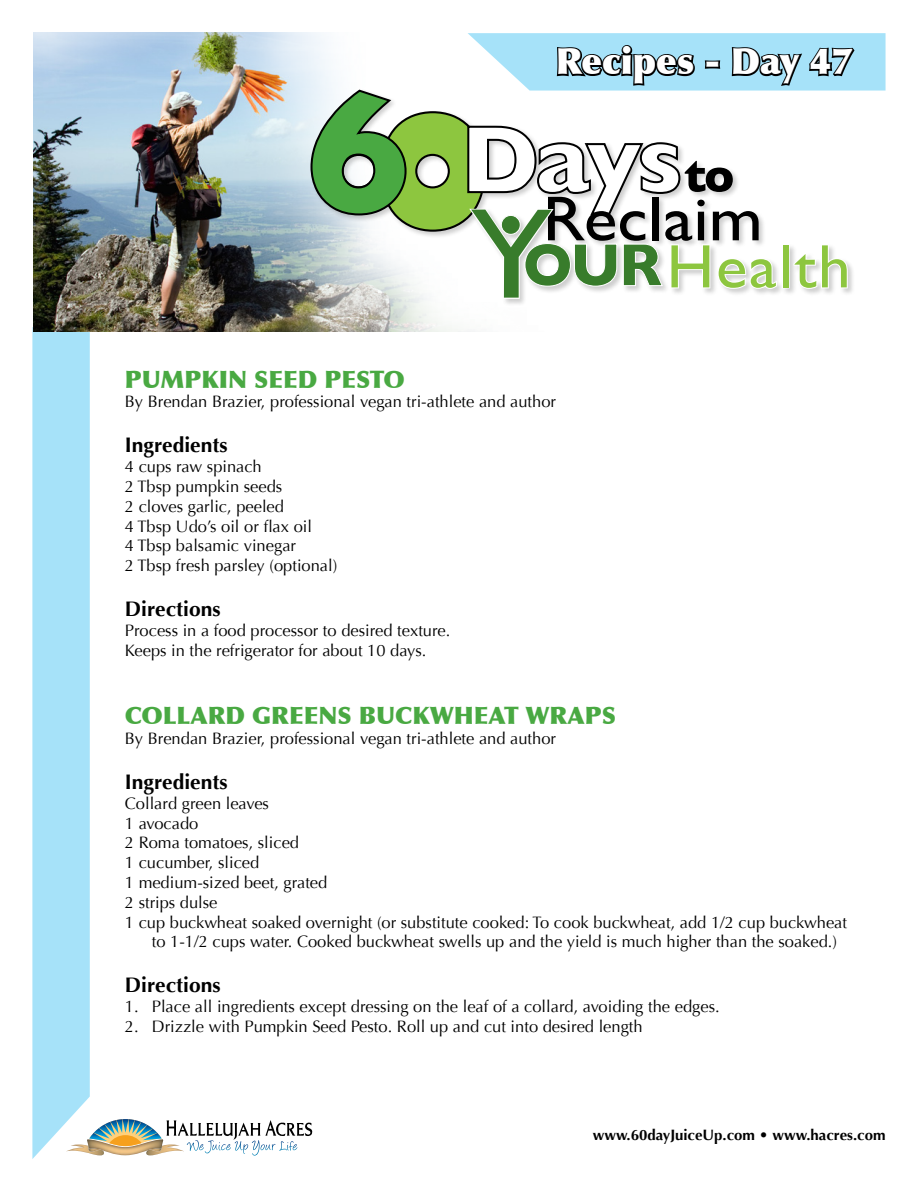
<style>
.page{position:relative;width:918px;height:1188px;background:#fff}
.page>*{position:absolute;margin:0;border:0;box-sizing:border-box;transform-origin:0 0}
.t1{font:900 36px "Optima";color:#fff}
.t2{font:900 24px "Optima";color:#49a942}
.t3{font:700 21px "Optima";color:#000}
.t4{font:16.5px/19.8px "Optima";color:#000}
.t5{font:700 15px "Optima";color:#000}
</style>
<div class="page">
<div style="left:32px;top:327px;width:58px;height:832px;background:#a6e2f9"></div>
<img style="left:33px;top:32px;width:442px;height:300px">
<img style="left:66px;top:1144px;width:21px;height:11px">
<img style="left:87px;top:1139px;width:2px;height:16px">
<svg style="left:89px;top:1119px;width:223px;height:37px"></svg>
<div style="left:309px;top:88px;width:546px;height:219px;background:#000;opacity:.2"></div>
<svg style="left:309px;top:33px;width:577px;height:267px"></svg>
<h1 class="t1" style="left:556px;top:40px;width:298px">RECIPES - DAY 47</h1>
<h2 class="t2" style="left:125px;top:364px;width:281px">PUMPKIN SEED PESTO</h2>
<p class="t4" style="left:125px;top:392px;width:433px">By Brendan Brazier, professional vegan tri-athlete and author</p>
<p class="t3" style="left:125px;top:433px;width:104px">Ingredients</p>
<p class="t4" style="left:125px;top:457px;width:214px">4 cups raw spinach<br>2 Tbsp pumpkin seeds<br>2 cloves garlic, peeled<br>4 Tbsp Udo’s oil or flax oil<br>4 Tbsp balsamic vinegar<br>2 Tbsp fresh parsley (optional)</p>
<p class="t3" style="left:125px;top:597px;width:97px">Directions</p>
<p class="t4" style="left:125px;top:621px;width:327px">Process in a food processor to desired texture.<br>Keeps in the refrigerator for about 10 days.</p>
<h2 class="t2" style="left:125px;top:701px;width:476px">COLLARD GREENS BUCKWHEAT WRAPS</h2>
<p class="t4" style="left:125px;top:729px;width:433px">By Brendan Brazier, professional vegan tri-athlete and author</p>
<p class="t3" style="left:125px;top:770px;width:104px">Ingredients</p>
<p class="t4" style="left:125px;top:793px;width:146px">Collard green leaves</p>
<p class="t4" style="left:125px;top:813px;width:75px">1 avocado</p>
<p class="t4" style="left:125px;top:833px;width:176px">2 Roma tomatoes, sliced</p>
<p class="t4" style="left:125px;top:853px;width:136px">1 cucumber, sliced</p>
<p class="t4" style="left:125px;top:873px;width:204px">1 medium-sized beet, grated</p>
<p class="t4" style="left:125px;top:892px;width:94px">2 strips dulse</p>
<p class="t4" style="left:125px;top:912px;width:724px">1 cup buckwheat soaked overnight (or substitute cooked: To cook buckwheat, add 1/2 cup buckwheat</p>
<p class="t4" style="left:152px;top:932px;width:687px">to 1-1/2 cups water. Cooked buckwheat swells up and the yield is much higher than the soaked.)</p>
<p class="t3" style="left:125px;top:973px;width:97px">Directions</p>
<p class="t4" style="left:125px;top:997px;width:596px">1. Place all ingredients except dressing on the leaf of a collard, avoiding the edges.</p>
<p class="t4" style="left:125px;top:1017px;width:519px">2. Drizzle with Pumpkin Seed Pesto. Roll up and cut into desired length</p>
<p class="t5" style="left:593px;top:1126px;width:294px">www.60dayJuiceUp.com • www.hacres.com</p>
</div>
